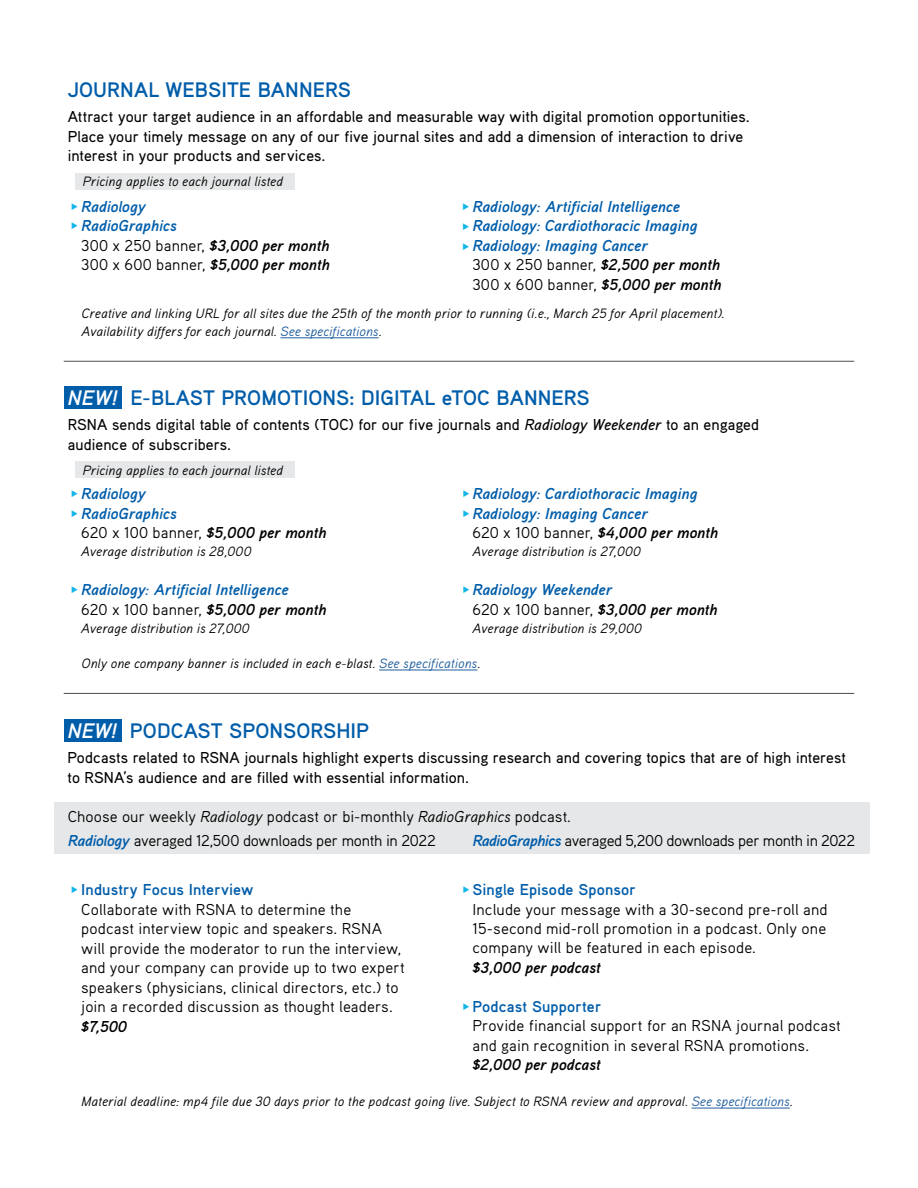
<style>
.page{position:relative;width:918px;height:1188px;background:#fff}
.page>*{position:absolute;margin:0;border:0;box-sizing:border-box;transform-origin:0 0}
.t1{font:700 21px "Aaux Pro OT";color:#005daa}
.t2{font:15.75px/19.5px "Aaux Pro OT";letter-spacing:.005em;color:#000}
.t3{font:500 15.75px/19.5px "Aaux Pro OT";letter-spacing:.005em;color:#000}
.t4{font:italic 700 15.75px/19.5px "Aaux Pro OT";letter-spacing:-.005em;color:#005daa}
.t5{font:700 15.75px "Aaux Pro OT";letter-spacing:.01em;color:#005daa}
.t6{font:15.75px "Aaux Pro OT";letter-spacing:-.015em;color:#000}
.t7{font:italic 700 15.75px "Aaux Pro OT";color:#000}
.t8{font:italic 13.5px/18px "Aaux Pro OT";letter-spacing:.005em;color:#000}
.s1{font-weight:400;font-style:normal;color:#000}
.s2{color:#000}
.s3{color:#215e9e}
.s4{font-weight:700;font-style:italic;color:#005daa}
.s5{font-weight:700;font-style:italic}
.s6{font-style:italic;color:#fff}
.s7{font-style:italic}
</style>
<div class="page">
<hr style="left:64px;top:361px;width:790px;height:1px;background:#4d4d4f">
<hr style="left:64px;top:693px;width:790px;height:1px;background:#4d4d4f">
<div style="left:64px;top:719px;width:58px;height:23px;background:#005daa"></div>
<div style="left:54px;top:802px;width:815px;height:52px;background:#e6e7e8"></div>
<hr style="left:692px;top:1108px;width:98px;height:1px;background:#215e9e">
<div style="left:64px;top:387px;width:58px;height:22px;background:#005daa"></div>
<hr style="left:379px;top:670px;width:98px;height:1px;background:#215e9e">
<div style="left:75px;top:461px;width:219px;height:17px;background:#e6e7e8"></div>
<hr style="left:281px;top:338px;width:98px;height:1px;background:#215e9e">
<div style="left:75px;top:173px;width:219px;height:16px;background:#e6e7e8"></div>
<h1 class="t1" style="left:68px;top:77px;width:285px">JOURNAL WEBSITE BANNERS</h1>
<p class="t3" style="left:68px;top:107px;width:684px">Attract your target audience in an affordable and measurable way with digital promotion opportunities.<br>Place your timely message on any of our five journal sites and add a dimension of interaction to drive interest in your products and services.</p>
<p class="t8" style="left:83px;top:172px;width:202px">Pricing applies to each journal listed</p>
<p class="t4" style="left:472px;top:196px;width:250px">Radiology: Artificial Intelligence Radiology: Cardiothoracic Imaging Radiology: Imaging Cancer<br><span class="s1">300 x 250 banner,</span> <span class="s2">$2,500 per month </span><span class="s1">300 x 600 banner,</span> <span class="s2">$5,000 per month</span></p>
<p class="t8" style="left:81px;top:304px;width:644px">Creative and linking URL for all sites due the 25th of the month prior to running (i.e., March 25 for April placement).<br>Availability differs for each journal. <span class="s3">See specifications</span>.</p>
<p class="t2" style="left:81px;top:196px;width:250px"><span class="s4">Radiology<br>RadioGraphics<br></span>300 x 250 banner, <span class="s5">$3,000 per month<br></span>300 x 600 banner, <span class="s5">$5,000 per month</span></p>
<h1 class="t1" style="left:68px;top:385px;width:524px"><span class="s6">NEW!</span> E-BLAST PROMOTIONS: DIGITAL eTOC BANNERS</h1>
<p class="t3" style="left:68px;top:415px;width:693px">RSNA sends digital table of contents (TOC) for our five journals and <span class="s7">Radiology Weekender</span> to an engaged audience of subscribers.</p>
<p class="t8" style="left:83px;top:460px;width:202px">Pricing applies to each journal listed</p>
<p class="t4" style="left:81px;top:483px;width:247px">Radiology<br>RadioGraphics<br><span class="s1">620 x 100 banner,</span> <span class="s2">$5,000 per month</span></p>
<p class="t8" style="left:81px;top:542px;width:172px">Average distribution is 28,000</p>
<p class="t4" style="left:81px;top:579px;width:247px">Radiology: Artificial Intelligence<br><span class="s1">620 x 100 banner,</span> <span class="s2">$5,000 per month</span></p>
<p class="t8" style="left:81px;top:618px;width:170px">Average distribution is 27,000</p>
<p class="t4" style="left:472px;top:483px;width:247px">Radiology: Cardiothoracic Imaging<br>Radiology: Imaging Cancer<br><span class="s1">620 x 100 banner,</span> <span class="s2">$4,000 per month</span></p>
<p class="t8" style="left:472px;top:542px;width:170px">Average distribution is 27,000</p>
<p class="t4" style="left:472px;top:579px;width:247px">Radiology Weekender<br><span class="s1">620 x 100 banner,</span> <span class="s2">$3,000 per month</span></p>
<p class="t8" style="left:472px;top:618px;width:171px">Average distribution is 29,000</p>
<p class="t8" style="left:81px;top:654px;width:400px">Only one company banner is included in each e-blast. <span class="s3">See specifications</span>.</p>
<h1 class="t1" style="left:68px;top:718px;width:303px"><span class="s6">NEW!</span> PODCAST SPONSORSHIP</h1>
<p class="t3" style="left:68px;top:748px;width:780px">Podcasts related to RSNA journals highlight experts discussing research and covering topics that are of high interest to RSNA’s audience and are filled with essential information.</p>
<p class="t2" style="left:472px;top:804px;width:384px;line-height:24px;text-indent:-405px">Choose our weekly <span class="s7">Radiology</span> podcast or bi-monthly <span class="s7">RadioGraphics</span> podcast.<br><span class="s4">RadioGraphics</span> averaged 5,200 downloads per month in 2022</p>
<p class="t6" style="left:68px;top:831px;width:370px"><span class="s4">Radiology</span> averaged 12,500 downloads per month in 2022</p>
<p class="t5" style="left:81px;top:879px;width:174px">Industry Focus Interview</p>
<p class="t2" style="left:81px;top:899px;width:325px">Collaborate with RSNA to determine the podcast interview topic and speakers. RSNA will provide the moderator to run the interview, and your company can provide up to two expert speakers (physicians, clinical directors, etc.) to join a recorded discussion as thought leaders.</p>
<p class="t7" style="left:81px;top:1016px;width:47px">$7,500</p>
<p class="t5" style="left:473px;top:879px;width:165px">Single Episode Sponsor</p>
<p class="t2" style="left:473px;top:899px;width:357px;text-align:justify">Include your message with a 30-second pre-roll and 15-second mid-roll promotion in a podcast. Only one company will be featured in each episode.</p>
<p class="t7" style="left:473px;top:957px;width:130px">$3,000 per podcast</p>
<p class="t5" style="left:473px;top:996px;width:130px">Podcast Supporter</p>
<p class="t2" style="left:473px;top:1016px;width:370px">Provide financial support for an RSNA journal podcast and gain recognition in several RSNA promotions.</p>
<p class="t7" style="left:473px;top:1055px;width:130px">$2,000 per podcast</p>
<p class="t8" style="left:81px;top:1092px;width:713px">Material deadline: mp4 file due 30 days prior to the podcast going live. Subject to RSNA review and approval. <span class="s3">See specifications</span>.</p>
</div>
